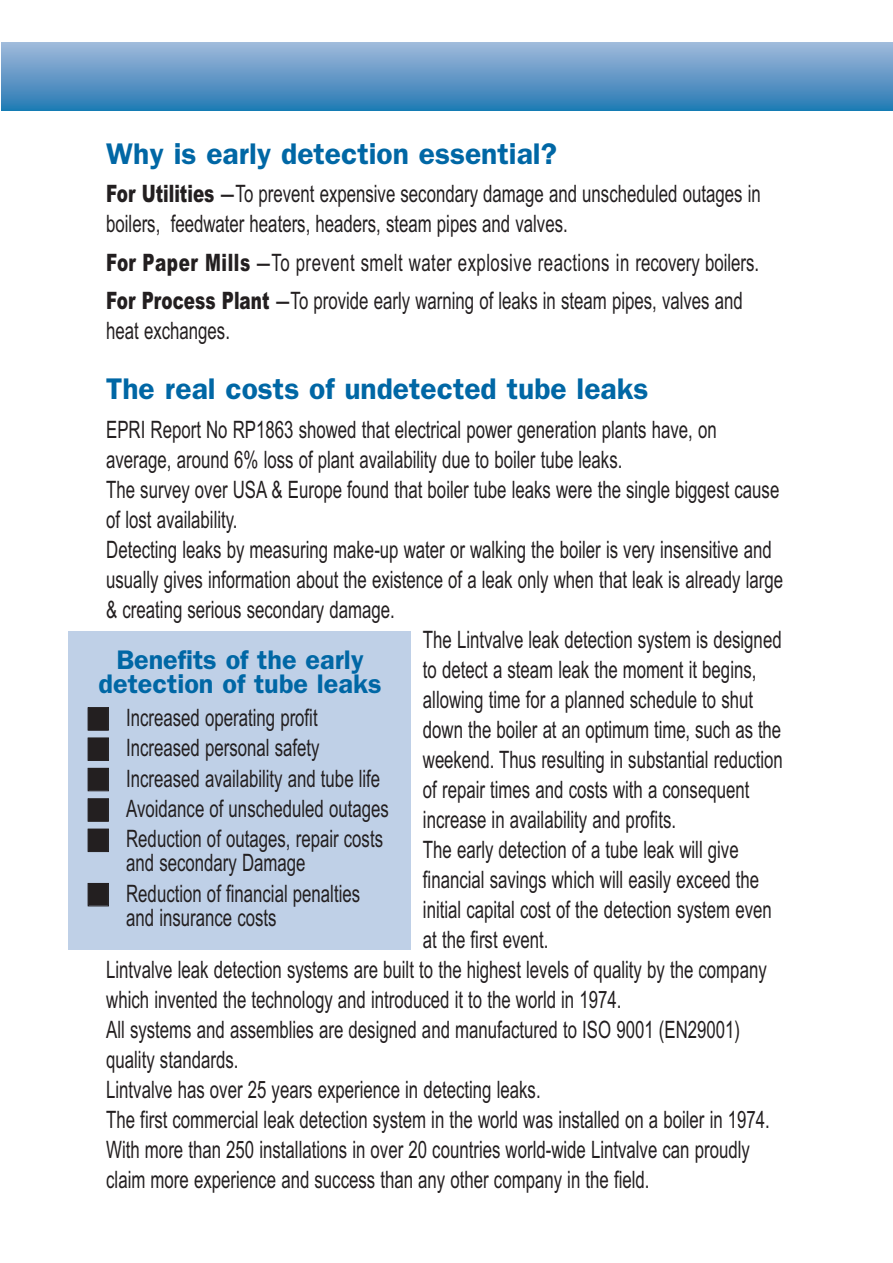
<style>
.page{position:relative;width:893px;height:1263px;background:#fff}
.page>*{position:absolute;margin:0;border:0;box-sizing:border-box;transform-origin:0 0}
.t1{font:600 30px "Franklin Gothic";color:#0067a5}
.t2{font:600 27px/24px "Franklin Gothic";color:#0067a5;text-align:center}
.t3{font:24px/30.5px "Arial";color:#231f20;scale:.7 1}
.t4{font:24px/30px "Arial";color:#231f20;scale:2 1}
.s1{font-weight:900}
</style>
<div class="page">
<div style="left:68px;top:631px;width:343px;height:319px;background:#bfd0e7"></div>
<div style="left:1px;top:43px;width:891px;height:68px;background:linear-gradient(to bottom,#a2b8da,#257bb4)"></div>
<p class="t1" style="left:106px;top:143px;width:452px">Why is early detection essential?</p>
<p class="t4" style="left:106px;top:181px;width:329px"><span class="s1">For Utilities</span> -To prevent expensive secondary damage and unscheduled outages in boilers, feedwater heaters, headers, steam pipes and valves.</p>
<p class="t4" style="left:106px;top:245px;width:328px;line-height:38.5px"><span class="s1">For Paper Mills</span> -To prevent smelt water explosive reactions in recovery boilers.<br><span class="s1">For Process Plant</span> -To provide early warning of leaks in steam pipes, valves and</p>
<p class="t3" style="left:106px;top:318px;width:178px">heat exchanges.</p>
<p class="t1" style="left:106px;top:379px;width:544px">The real costs of undetected tube leaks</p>
<p class="t3" style="left:106px;top:417px;width:873px">EPRI Report No RP1863 showed that electrical power generation plants have, on</p>
<p class="t3" style="left:106px;top:447px;width:739px">average, around 6% loss of plant availability due to boiler tube leaks.</p>
<p class="t3" style="left:106px;top:477px;width:963px">The survey over USA &amp; Europe found that boiler tube leaks were the single biggest cause</p>
<p class="t3" style="left:106px;top:507px;width:189px">of lost availability.</p>
<p class="t3" style="left:106px;top:537px;width:952px">Detecting leaks by measuring make-up water or walking the boiler is very insensitive and</p>
<p class="t3" style="left:106px;top:567px;width:968px">usually gives information about the existence of a leak only when that leak is already large</p>
<p class="t3" style="left:106px;top:597px;width:414px">&amp; creating serious secondary damage.</p>
<p class="t3" style="left:423px;top:627px;width:514px">The Lintvalve leak detection system is designed</p>
<p class="t3" style="left:423px;top:657px;width:478px">to detect a steam leak the moment it begins,</p>
<p class="t3" style="left:423px;top:687px;width:473px">allowing time for a planned schedule to shut</p>
<p class="t3" style="left:423px;top:717px;width:513px">down the boiler at an optimum time, such as the</p>
<p class="t3" style="left:423px;top:747px;width:515px">weekend. Thus resulting in substantial reduction</p>
<p class="t3" style="left:423px;top:777px;width:468px">of repair times and costs with a consequent</p>
<p class="t3" style="left:423px;top:807px;width:363px">increase in availability and profits.</p>
<p class="t3" style="left:423px;top:837px;width:452px">The early detection of a tube leak will give</p>
<p class="t3" style="left:423px;top:867px;width:482px">financial savings which will easily exceed the</p>
<p class="t3" style="left:423px;top:897px;width:500px">initial capital cost of the detection system even</p>
<p class="t3" style="left:423px;top:927px;width:181px">at the first event.</p>
<p class="t3" style="left:106px;top:957px;width:945px">Lintvalve leak detection systems are built to the highest levels of quality by the company</p>
<p class="t3" style="left:106px;top:987px;width:737px">which invented the technology and introduced it to the world in 1974.</p>
<p class="t3" style="left:106px;top:1017px;width:907px">All systems and assemblies are designed and manufactured to ISO 9001 (EN29001)</p>
<p class="t3" style="left:106px;top:1047px;width:190px">quality standards.</p>
<p class="t3" style="left:106px;top:1077px;width:622px">Lintvalve has over 25 years experience in detecting leaks.</p>
<p class="t3" style="left:106px;top:1107px;width:949px">The first commercial leak detection system in the world was installed on a boiler in 1974.</p>
<p class="t3" style="left:106px;top:1137px;width:921px">With more than 250 installations in over 20 countries world-wide Lintvalve can proudly</p>
<p class="t3" style="left:106px;top:1167px;width:777px">claim more experience and success than any other company in the field.</p>
<p class="t2" style="left:98px;top:650px;width:285px">Benefits of the early detection of tube leaks</p>
<p class="t3" style="left:126px;top:705px;width:377px">Increased operating profit<br>Increased personal safety<br>Increased availability and tube life<br>Avoidance of unscheduled outages<br>Reduction of outages, repair costs</p>
<p class="t3" style="left:126px;top:850px;width:336px">and secondary Damage<br>Reduction of financial penalties</p>
<p class="t3" style="left:126px;top:904px;width:216px">and insurance costs</p>
</div>
